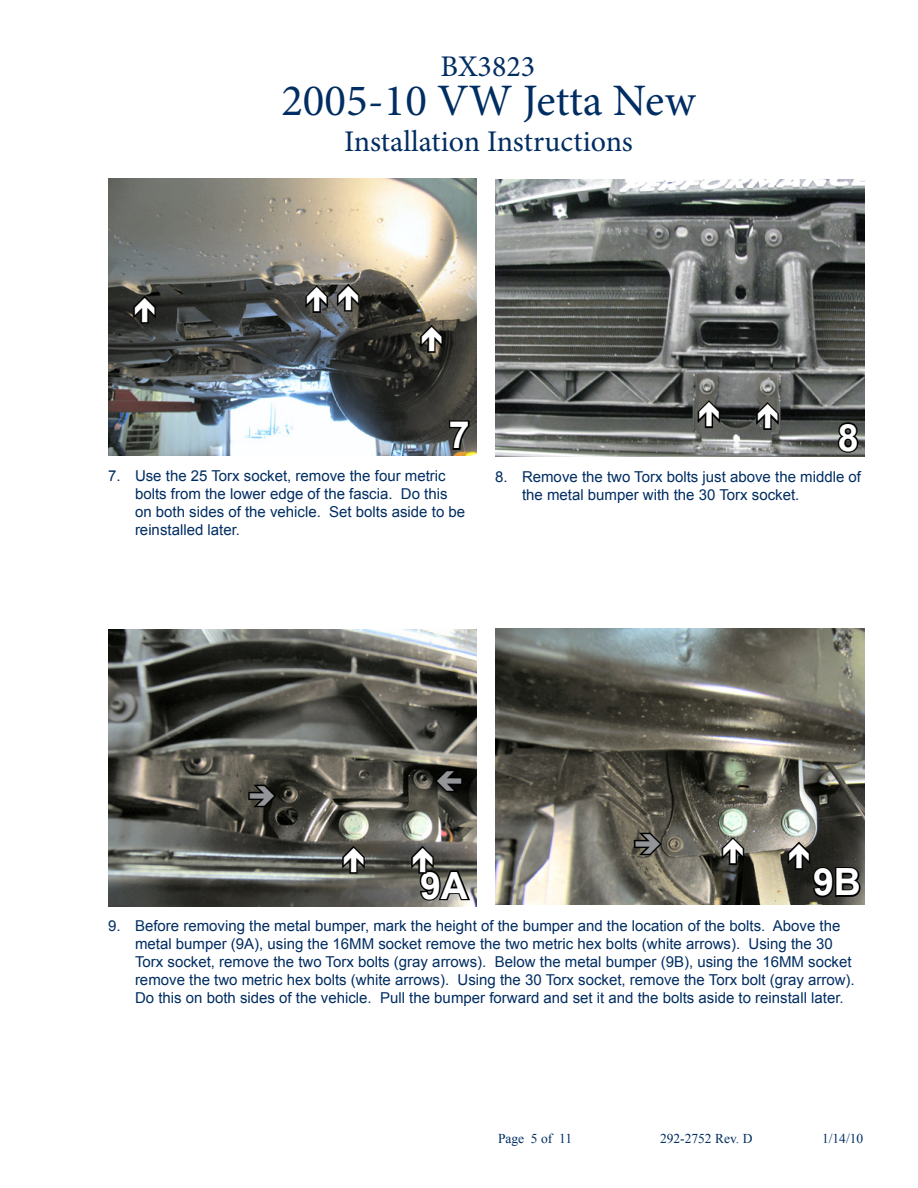
<style>
.page{position:relative;width:918px;height:1188px;background:#fff}
.page>*{position:absolute;margin:0;border:0;box-sizing:border-box;transform-origin:0 0}
.t1{font:45px "Minion Pro";color:#002d62}
.t2{font:700 37.5px "Arial";color:#fff}
.t3{font:30px "Minion Pro";color:#002d62}
.t4{font:15px/18px "Arial";color:#002d62}
.t5{font:13.5px "Times New Roman";color:#002d62}
</style>
<div class="page">
<img style="left:495px;top:180px;width:369px;height:276px">
<img style="left:108px;top:178px;width:369px;height:277px">
<svg style="left:447px;top:419px;width:24px;height:32px"></svg>
<svg style="left:836px;top:420px;width:24px;height:35px"></svg>
<img style="left:496px;top:628px;width:368px;height:277px">
<img style="left:108px;top:630px;width:369px;height:276px">
<svg style="left:131px;top:294px;width:28px;height:31px"></svg>
<svg style="left:433px;top:767px;width:32px;height:28px"></svg>
<svg style="left:418px;top:323px;width:27px;height:31px"></svg>
<svg style="left:340px;top:844px;width:27px;height:31px"></svg>
<svg style="left:303px;top:282px;width:59px;height:33px;background:#3b3b39"></svg>
<svg style="left:409px;top:844px;width:63px;height:58px;background:#4f4d49"></svg>
<svg style="left:719px;top:835px;width:28px;height:32px"></svg>
<svg style="left:785px;top:840px;width:78px;height:59px;background:#2b2b26"></svg>
<svg style="left:695px;top:398px;width:28px;height:32px"></svg>
<svg style="left:754px;top:400px;width:27px;height:32px"></svg>
<svg style="left:247px;top:782px;width:31px;height:28px"></svg>
<svg style="left:632px;top:830px;width:32px;height:28px"></svg>
<h3 class="t3" style="left:440px;top:46px;width:96px">BX3823</h3>
<h1 class="t1" style="left:281px;top:71px;width:416px">2005-10 VW Jetta New</h1>
<h3 class="t3" style="left:344px;top:122px;width:290px">Installation Instructions</h3>
<h2 class="t2" style="left:449px;top:410px;width:22px">7</h2>
<h2 class="t2" style="left:838px;top:413px;width:22px">8</h2>
<p class="t4" style="left:135px;top:467px;width:332px;text-indent:-27px">7. Use the 25 Torx socket, remove the four metric bolts from the lower edge of the fascia. Do this on both sides of the vehicle. Set bolts aside to be reinstalled later.</p>
<p class="t4" style="left:522px;top:468px;width:341px;text-indent:-27px">8. Remove the two Torx bolts just above the middle of the metal bumper with the 30 Torx socket.</p>
<h2 class="t2" style="left:813px;top:857px;width:49px">9B</h2>
<h2 class="t2" style="left:420px;top:861px;width:49px">9A</h2>
<p class="t4" style="left:135px;top:917px;width:721px;text-indent:-27px">9. Before removing the metal bumper, mark the height of the bumper and the location of the bolts. Above the metal bumper (9A), using the 16MM socket remove the two metric hex bolts (white arrows). Using the 30<br>Torx socket, remove the two Torx bolts (gray arrows). Below the metal bumper (9B), using the 16MM socket remove the two metric hex bolts (white arrows). Using the 30 Torx socket, remove the Torx bolt (gray arrow).<br>Do this on both sides of the vehicle. Pull the bumper forward and set it and the bolts aside to reinstall later.</p>
<p class="t5" style="left:498px;top:1130px;width:76px">Page 5 of 11</p>
<p class="t5" style="left:660px;top:1130px;width:94px">292-2752 Rev. D</p>
<p class="t5" style="left:822px;top:1130px;width:43px">1/14/10</p>
</div>
